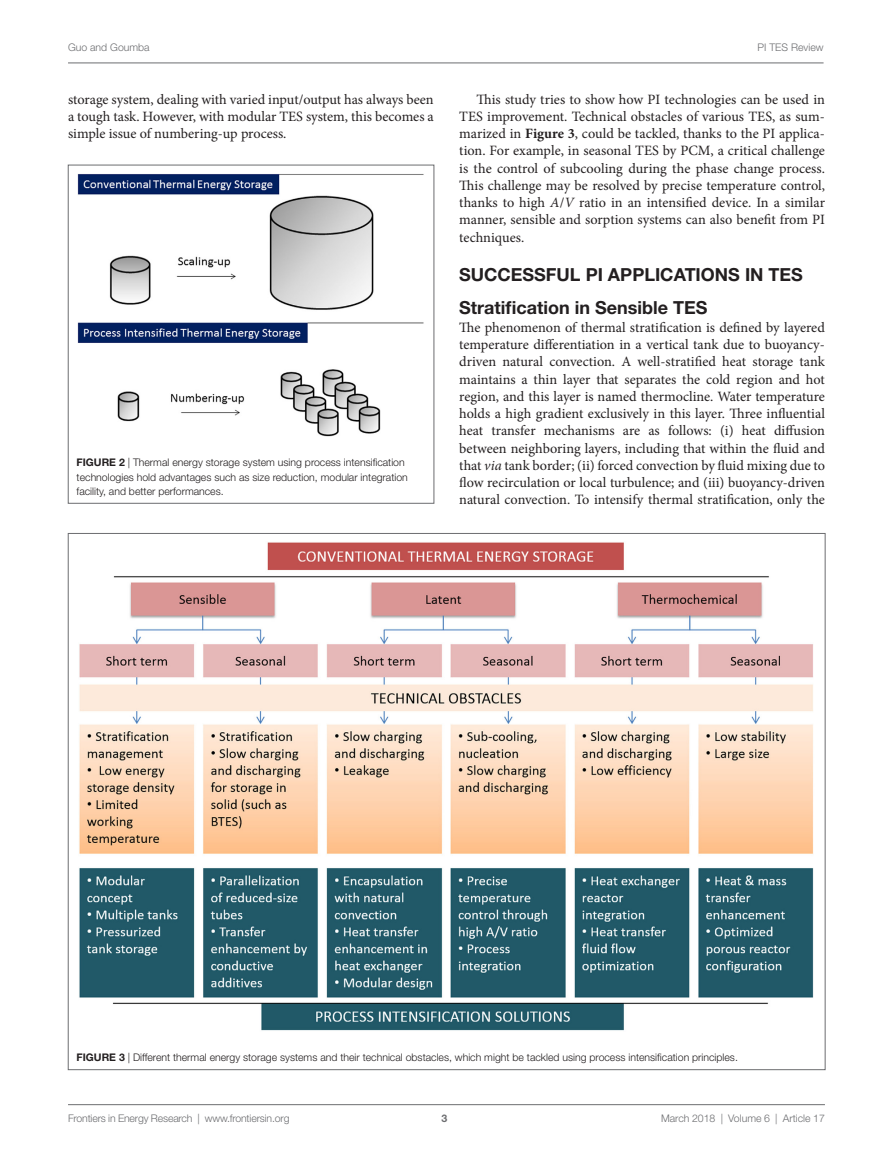
<style>
.page{position:relative;width:893px;height:1170px;background:#fff}
.page>*{position:absolute;margin:0;border:0;box-sizing:border-box;transform-origin:0 0}
.t1{font:700 18px/33.8px "Helvetica Neue LT Std";color:#231f20}
.t2{font:14.25px/17.2px "Minion Pro";color:#231f20;text-align:justify}
.t3{font:300 10.5px/14.2px "Helvetica Neue LT Std";color:#231f20}
.t4{font:300 10.5px "Helvetica Neue LT Std";letter-spacing:-.015em;color:#6c6d70}
.t5{font:700 10.5px "Helvetica Neue LT Std";color:#6c6d70}
.s1{font-weight:700}
.s2{font-style:italic}
</style>
<div class="page">
<img style="left:78px;top:174px;width:346px;height:262px">
<img style="left:79px;top:542px;width:735px;height:489px">
<hr style="left:68px;top:1104px;width:757px;height:1px;background:#6c6d70">
<hr style="left:68px;top:63px;width:755px;height:1px;background:#6c6d70">
<p class="t4" style="left:68px;top:41px;width:83px">Guo and Goumba</p>
<p class="t4" style="left:758px;top:41px;width:67px">PI TES Review</p>
<p class="t2" style="left:68px;top:90px;width:367px">storage system, dealing with varied input/output has always been a tough task. However, with modular TES system, this becomes a simple issue of numbering-up process.</p>
<p class="t3" style="left:77px;top:455px;width:333px"><span class="s1">Figure 2</span> | Thermal energy storage system using process intensification technologies hold advantages such as size reduction, modular integration facility, and better performances.</p>
<p class="t2" style="left:459px;top:90px;width:367px;text-indent:17px">This study tries to show how PI technologies can be used in TES improvement. Technical obstacles of various TES, as sum&shy;marized in <span class="s1">Figure 3</span>, could be tackled, thanks to the PI applica&shy;tion. For example, in seasonal TES by PCM, a critical challenge is the control of subcooling during the phase change process.<br>This challenge may be resolved by precise temperature control, thanks to high <span class="s2">A</span>/<span class="s2">V</span> ratio in an intensified device. In a similar manner, sensible and sorption systems can also benefit from PI techniques.</p>
<p class="t1" style="left:459px;top:257px;width:345px">SUCCESSFUL PI APPLICATIONS IN TES<br>Stratification in Sensible TES</p>
<p class="t2" style="left:459px;top:318px;width:367px">The phenomenon of thermal stratification is defined by layered temperature differentiation in a vertical tank due to buoyancy&shy;driven natural convection. A well-stratified heat storage tank maintains a thin layer that separates the cold region and hot region, and this layer is named thermocline. Water temperature holds a high gradient exclusively in this layer. Three influential heat transfer mechanisms are as follows: (i) heat diffusion between neighboring layers, including that within the fluid and that <span class="s2">via</span> tank border; (ii) forced convection by fluid mixing due to flow recirculation or local turbulence; and (iii) buoyancy-driven natural convection. To intensify thermal stratification, only the</p>
<p class="t3" style="left:77px;top:1050px;width:663px"><span class="s1">Figure 3</span> | Different thermal energy storage systems and their technical obstacles, which might be tackled using process intensification principles.</p>
<p class="t4" style="left:68px;top:1111px;width:223px">Frontiers in Energy Research | www.frontiersin.org</p>
<p class="t4" style="left:661px;top:1111px;width:165px">March 2018 | Volume 6 | Article 17</p>
<p class="t5" style="left:441px;top:1111px;width:7px">3</p>
</div>
